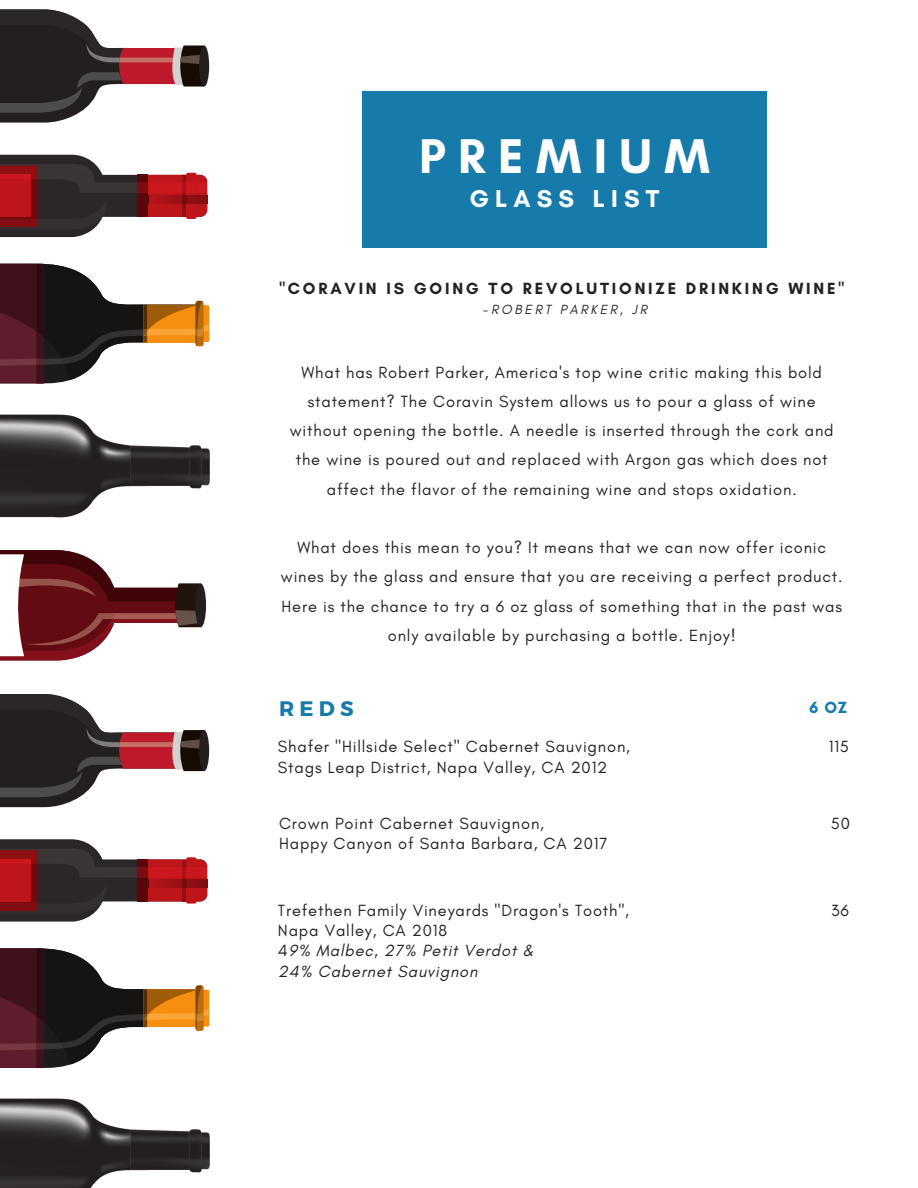
<style>
.page{position:relative;width:918px;height:1188px;background:#fff}
.page>*{position:absolute;margin:0;border:0;box-sizing:border-box;transform-origin:0 0}
.t1{font:700 49.65px "Glacial Indifference";letter-spacing:.25em;color:#fff}
.t2{font:700 24.9px "Glacial Indifference";letter-spacing:.25em;color:#fff}
.t3{font:700 21px "Montserrat";color:#167baa}
.t4{font:16.5px/29.2px "Glacial Indifference";letter-spacing:.05em;color:#222}
.t5{font:700 16.5px "Glacial Indifference";letter-spacing:.17em;color:#222}
.t6{font:700 16.5px "Glacial Indifference";color:#167baa}
.t7{font:italic 13.5px "Glacial Indifference";letter-spacing:.2em;color:#222}
.s1{font-style:italic}
</style>
<div class="page">
<img style="left:0;top:263px;width:210px;height:398px">
<img style="left:0;top:990px;width:210px;height:198px">
<svg style="left:0;top:264px;width:209px;height:122px"></svg>
<svg style="left:0;top:948px;width:209px;height:123px"></svg>
<div style="left:195px;top:583px;width:11px;height:44px;background:#231f1f;border-radius:50%"></div>
<svg style="left:0;top:550px;width:202px;height:110px"></svg>
<div style="left:199px;top:46px;width:10px;height:41px;background:#231f1f;border-radius:50%"></div>
<svg style="left:0;top:9px;width:207px;height:114px"></svg>
<div style="left:199px;top:730px;width:10px;height:41px;background:#231f1f;border-radius:50%"></div>
<svg style="left:0;top:694px;width:207px;height:114px"></svg>
<svg style="left:0;top:155px;width:208px;height:82px"></svg>
<hr style="left:0;top:175px;width:31px;height:4px;background:#cc171e">
<svg style="left:0;top:839px;width:208px;height:83px"></svg>
<div style="left:0;top:859px;width:31px;height:5px;background:#cc171e"></div>
<div style="left:362px;top:92px;width:405px;height:156px;background:#167baa"></div>
<h1 class="t1" style="left:419px;top:126px;width:292px">PREMIUM</h1>
<h2 class="t2" style="left:469px;top:183px;width:192px">GLASS LIST</h2>
<p class="t5" style="left:279px;top:279px;width:566px">"CORAVIN IS GOING TO REVOLUTIONIZE DRINKING WINE"</p>
<p class="t7" style="left:483px;top:301px;width:166px">-ROBERT PARKER, JR</p>
<p class="t4" style="left:290px;top:357px;width:545px;text-align:center">What has Robert Parker, America's top wine critic making this bold statement? The Coravin System allows us to pour a glass of wine without opening the bottle. A needle is inserted through the cork and the wine is poured out and replaced with Argon gas which does not affect the flavor of the remaining wine and stops oxidation.</p>
<p class="t4" style="left:281px;top:533px;width:563px;text-align:center">What does this mean to you? It means that we can now offer iconic wines by the glass and ensure that you are receiving a perfect product.<br>Here is the chance to try a 6 oz glass of something that in the past was only available by purchasing a bottle. Enjoy!</p>
<p class="t3" style="left:279px;top:694px;width:76px">REDS</p>
<p class="t6" style="left:809px;top:698px;width:40px">6 OZ</p>
<p class="t4" style="left:278px;top:737px;width:354px;line-height:20.2px">Shafer "Hillside Select" Cabernet Sauvignon,<br>Stags Leap District, Napa Valley, CA 2012</p>
<p class="t4" style="left:829px;top:732px;width:22px">115</p>
<p class="t4" style="left:279px;top:813px;width:330px;line-height:20.2px">Crown Point Cabernet Sauvignon,<br>Happy Canyon of Santa Barbara, CA 2017</p>
<p class="t4" style="left:831px;top:809px;width:21px">50</p>
<p class="t4" style="left:278px;top:900px;width:353px;line-height:20.2px">Trefethen Family Vineyards "Dragon's Tooth",<br>Napa Valley, CA 2018<br>4<span class="s1">9% Malbec, 27% Petit Verdot &amp;<br>24% Cabernet Sauvignon</span></p>
<p class="t4" style="left:831px;top:896px;width:19px">36</p>
</div>
